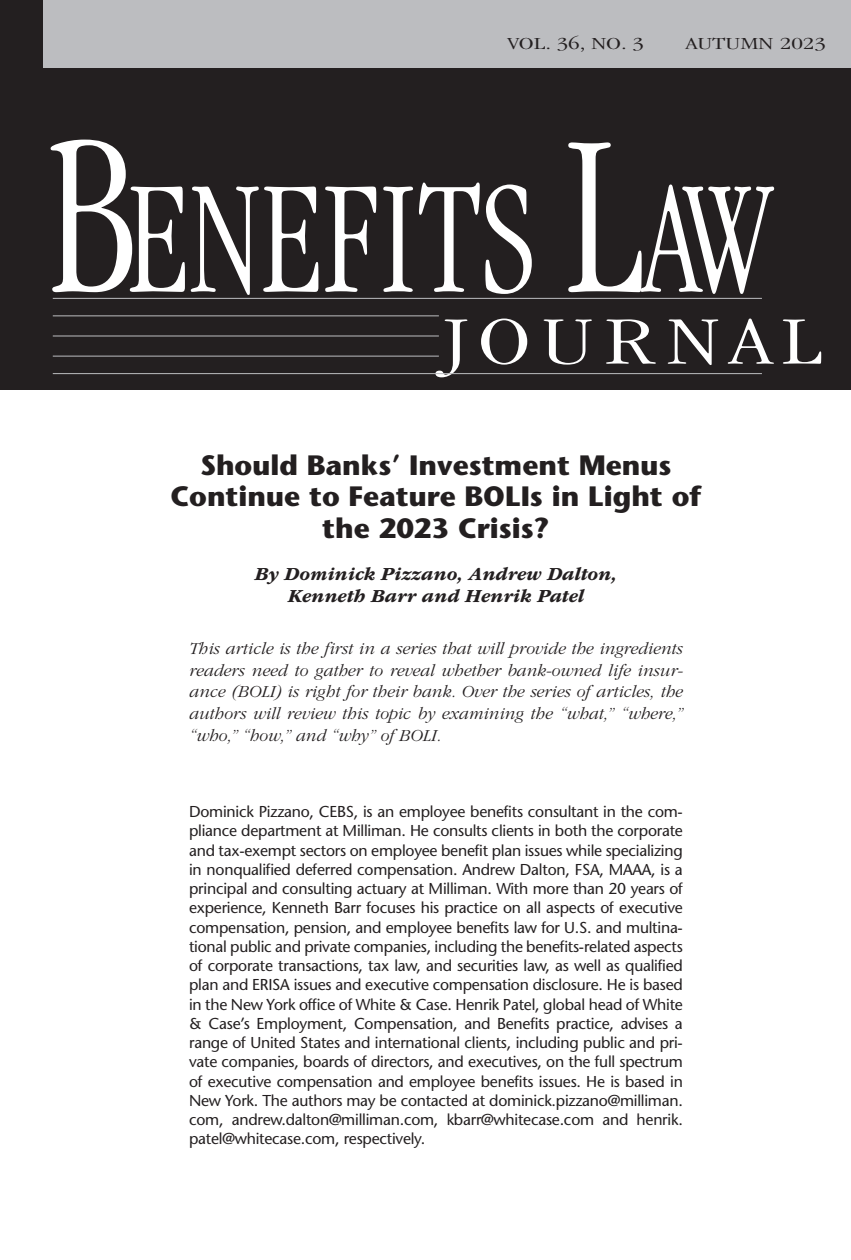
<style>
.page{position:relative;width:851px;height:1260px;background:#fff}
.page>*{position:absolute;margin:0;border:0;box-sizing:border-box;transform-origin:0 0}
.t1{font:300 condensed 166.25px "ITC Garamond Std";color:#fff;scale:.85 1}
.t2{font:300 condensed 70px "ITC Garamond Std";letter-spacing:.1em;color:#fff;scale:1.5 1}
.t3{font:700 28px/31.5px "Stone Sans Std";color:#231f20;text-align:center}
.t4{font:italic 700 19.25px/21.9px "ITC Garamond Std";color:#231f20;text-align:center}
.t5{font:italic 300 17.5px/21.9px "ITC Garamond Std";color:#231f20;text-align:justify}
.t6{font:300 condensed 17.5px "ITC Garamond Std";color:#231f20;scale:1.7 1}
.t7{font:500 15.75px/19.2px "Stone Sans Std";letter-spacing:-.015em;color:#231f20;text-align:justify}
.s1{font-size:236.25px}
</style>
<div class="page">
<div style="left:0;top:0;width:850px;height:390px;background:#231f20"></div>
<div style="left:43px;top:0;width:807px;height:68px;background:#bcbdc0"></div>
<hr style="left:53px;top:298px;width:709px;height:1px;background:#bcbdc0">
<hr style="left:53px;top:315px;width:386px;height:1px;background:#bcbdc0">
<hr style="left:53px;top:336px;width:386px;height:1px;background:#bcbdc0">
<hr style="left:53px;top:356px;width:386px;height:1px;background:#bcbdc0">
<hr style="left:53px;top:373px;width:709px;height:1px;background:#bcbdc0">
<p class="t6" style="left:507px;top:34px;width:82px">VOL. 36, NO. 3</p>
<p class="t6" style="left:685px;top:34px;width:84px">AUTUMN 2023</p>
<h1 class="t1" style="left:48px;top:147px;width:852px"><span class="s1">B</span>ENEFITS <span class="s1">L</span>AW</h1>
<h2 class="t2" style="left:444px;top:303px;width:253px">JOURNAL</h2>
<h3 class="t3" style="left:170px;top:449px;width:532px">Should Banks’ Investment Menus<br>Continue to Feature BOLIs in Light of the 2023 Crisis?</h3>
<p class="t4" style="left:255px;top:563px;width:364px">By Dominick Pizzano, Andrew Dalton,<br>Kenneth Barr and Henrik Patel</p>
<p class="t5" style="left:189px;top:637px;width:495px">This article is the first in a series that will provide the ingredients readers need to gather to reveal whether bank-owned life insur&shy;ance (BOLI) is right for their bank. Over the series of articles, the authors will review this topic by examining the “what,” “where,” “who,” “how,” and “why” of BOLI.</p>
<p class="t7" style="left:189px;top:802px;width:495px">Dominick Pizzano, CEBS, is an employee benefits consultant in the com&shy;pliance department at Milliman. He consults clients in both the corporate and tax-exempt sectors on employee benefit plan issues while specializing in nonqualified deferred compensation. Andrew Dalton, FSA, MAAA, is a principal and consulting actuary at Milliman. With more than 20 years of experience, Kenneth Barr focuses his practice on all aspects of executive compensation, pension, and employee benefits law for U.S. and multina&shy;tional public and private companies, including the benefits-related aspects of corporate transactions, tax law, and securities law, as well as qualified plan and ERISA issues and executive compensation disclosure. He is based in the New York office of White &amp; Case. Henrik Patel, global head of White &amp; Case’s Employment, Compensation, and Benefits practice, advises a range of United States and international clients, including public and pri&shy;vate companies, boards of directors, and executives, on the full spectrum of executive compensation and employee benefits issues. He is based in New York. The authors may be contacted at dominick.pizzano@milliman. com, andrew.dalton@milliman.com, kbarr@whitecase.com and henrik. patel@whitecase.com, respectively.</p>
</div>
